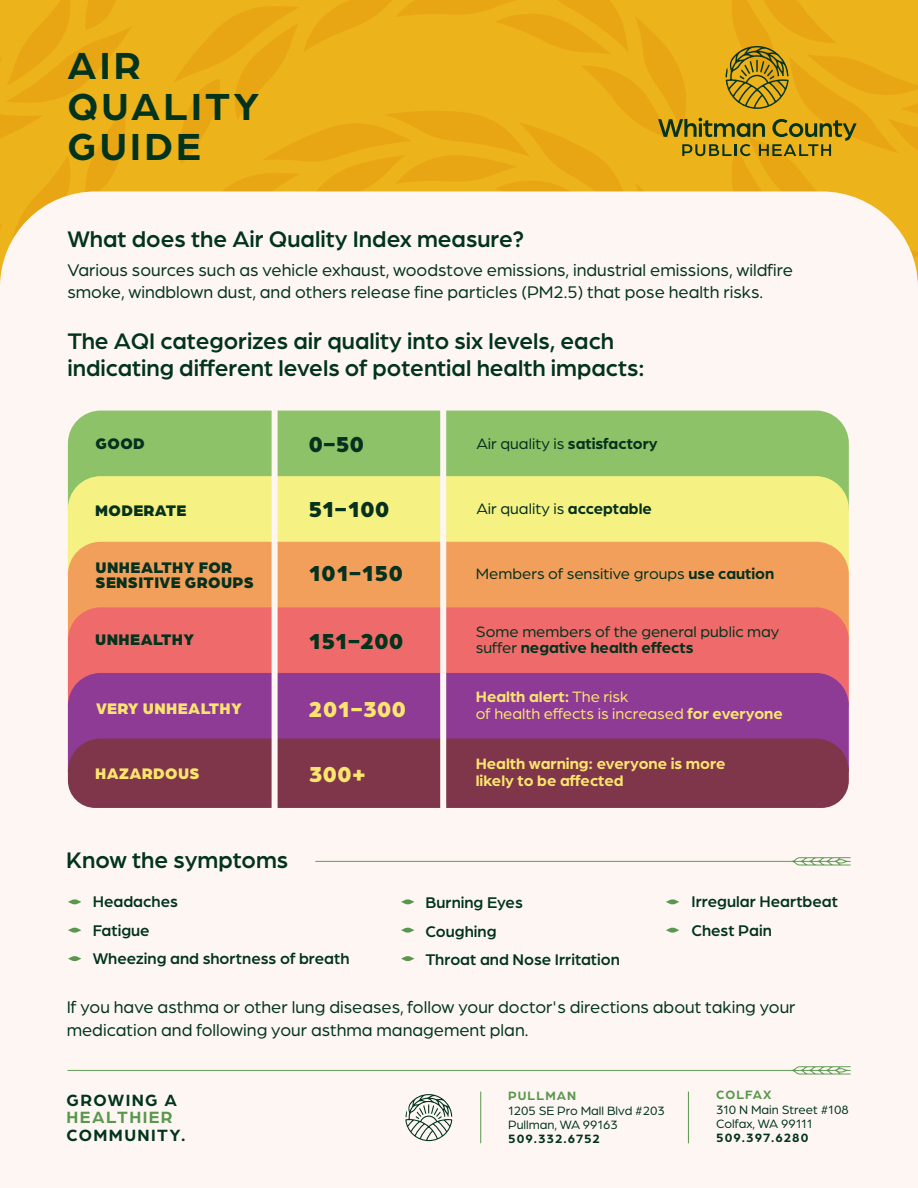
<style>
.page{position:relative;width:918px;height:1188px;background:#fff}
.page>*{position:absolute;margin:0;border:0;box-sizing:border-box;transform-origin:0 0}
.t1{font:700 40.2px/40.3px "Arboria";letter-spacing:.08em;color:#01331d}
.t2{font:500 24px/27px "Arboria";color:#01331d}
.t3{font:900 23.1px "Arboria";letter-spacing:.02em;color:#05311e}
.t4{font:900 23.1px "Arboria";letter-spacing:.02em;color:#fbe56e}
.t5{font:900 23.1px "Arboria";letter-spacing:.02em;color:#01331d}
.t6{font:18px/22.5px "Arboria";color:#01331d}
.t7{font:700 17.4px "Arboria";letter-spacing:.08em;color:#01331d}
.t8{font:700 17.4px "Arboria";letter-spacing:.08em;color:#59974d}
.t9{font:500 16.5px/28.5px "Arboria";color:#01331d}
.t10{font:900 16.35px/14.9px "Arboria";letter-spacing:.02em;color:#05311e}
.t11{font:900 16.35px "Arboria";letter-spacing:.02em;color:#fbe56e}
.t12{font:900 16.35px "Arboria";letter-spacing:.02em;color:#01331d}
.t13{font:16.05px "Arboria";color:#05311e}
.t14{font:16.05px/16.5px "Arboria";color:#01331d}
.t15{font:16.05px/16.5px "Arboria";color:#fbe56e}
.t16{font:700 16.05px/16.5px "Arboria";color:#fbe56e}
.t17{font:12.9px/14.2px "Arboria";color:#01331d}
.t18{font:700 12.9px "Arboria";letter-spacing:.08em;color:#01331d}
.t19{font:700 12.9px "Arboria";letter-spacing:.08em;color:#59974d}
.s1{font-weight:700}
</style>
<div class="page">
<div style="left:0;top:0;width:918px;height:1188px;background:linear-gradient(to right,#ecaf19,#ebae19)"></div>
<svg style="left:658px;top:118px;width:199px;height:38px;background:#af901b"></svg>
<svg style="left:726px;top:46px;width:63px;height:63px;background:#ae8e1a"></svg>
<div style="left:0;top:191px;width:918px;height:997px;background:#fef6f2"></div>
<hr style="left:688px;top:1092px;width:1px;height:51px;background:#59974d">
<hr style="left:480px;top:1092px;width:1px;height:51px;background:#59974d">
<svg style="left:405px;top:1094px;width:47px;height:47px"></svg>
<svg style="left:68px;top:1066px;width:783px;height:9px"></svg>
<div style="left:68px;top:411px;width:781px;height:65px;background:#8dc268"></div>
<div style="left:68px;top:476px;width:781px;height:66px;background:#f6f183"></div>
<div style="left:68px;top:542px;width:781px;height:65px;background:#f39f5c"></div>
<div style="left:68px;top:607px;width:781px;height:66px;background:#ef6b6b"></div>
<div style="left:68px;top:673px;width:781px;height:66px;background:#8e3b96"></div>
<div style="left:68px;top:739px;width:781px;height:69px;background:#80364a"></div>
<div style="left:440px;top:408px;width:6px;height:417px;background:#fef6f2"></div>
<div style="left:272px;top:407px;width:6px;height:416px;background:#fef6f2"></div>
<svg style="left:315px;top:857px;width:536px;height:8px"></svg>
<svg style="left:68px;top:899px;width:13px;height:6px"></svg>
<svg style="left:68px;top:927px;width:13px;height:6px"></svg>
<svg style="left:68px;top:956px;width:13px;height:5px"></svg>
<svg style="left:401px;top:899px;width:14px;height:6px"></svg>
<svg style="left:401px;top:927px;width:14px;height:6px"></svg>
<svg style="left:401px;top:956px;width:14px;height:5px"></svg>
<svg style="left:666px;top:899px;width:13px;height:6px"></svg>
<svg style="left:666px;top:927px;width:13px;height:6px"></svg>
<h1 class="t1" style="left:68px;top:43px;width:193px">AIR<br>QUALITY<br>GUIDE</h1>
<h2 class="t2" style="left:67px;top:224px;width:459px">What does the Air Quality Index measure?</h2>
<p class="t6" style="left:67px;top:258px;width:727px">Various sources such as vehicle exhaust, woodstove emissions, industrial emissions, wildfire smoke, windblown dust, and others release fine particles (PM2.5) that pose health risks.</p>
<h2 class="t2" style="left:67px;top:326px;width:579px">The AQI categorizes air quality into six levels, each indicating different levels of potential health impacts:</h2>
<p class="t10" style="left:96px;top:435px;width:51px">GOOD</p>
<p class="t3" style="left:309px;top:427px;width:57px">0-50</p>
<p class="t13" style="left:476px;top:433px;width:183px">Air quality is <span class="s1">satisfactory</span></p>
<p class="t10" style="left:95px;top:502px;width:93px">MODERATE</p>
<p class="t3" style="left:308px;top:493px;width:82px">51-100</p>
<p class="t13" style="left:476px;top:498px;width:177px">Air quality is <span class="s1">acceptable</span></p>
<p class="t10" style="left:96px;top:559px;width:160px">UNHEALTHY FOR<br>SENSITIVE GROUPS</p>
<p class="t3" style="left:308px;top:557px;width:96px">101-150</p>
<p class="t13" style="left:476px;top:563px;width:300px">Members of sensitive groups <span class="s1">use caution</span></p>
<p class="t12" style="left:95px;top:628px;width:100px">UNHEALTHY</p>
<p class="t5" style="left:308px;top:625px;width:96px">151-200</p>
<p class="t11" style="left:96px;top:697px;width:147px">VERY UNHEALTHY</p>
<p class="t4" style="left:309px;top:693px;width:98px">201-300</p>
<p class="t11" style="left:95px;top:762px;width:106px">HAZARDOUS</p>
<p class="t4" style="left:309px;top:757px;width:58px">300+</p>
<p class="t14" style="left:476px;top:623px;width:305px">Some members of the general public may suffer <span class="s1">negative health effects</span></p>
<p class="t15" style="left:476px;top:688px;width:308px"><span class="s1">Health alert:</span> The risk<br>of health effects is increased <span class="s1">for everyone</span></p>
<p class="t16" style="left:476px;top:755px;width:251px">Health warning: everyone is more likely to be affected</p>
<h2 class="t2" style="left:66px;top:845px;width:224px">Know the symptoms</h2>
<p class="t9" style="left:93px;top:887px;width:258px">Headaches<br>Fatigue<br>Wheezing and shortness of breath</p>
<p class="t9" style="left:425px;top:887px;width:196px">Burning Eyes<br>Coughing<br>Throat and Nose Irritation</p>
<p class="t9" style="left:692px;top:887px;width:148px">Irregular Heartbeat<br>Chest Pain</p>
<p class="t6" style="left:67px;top:995px;width:730px">If you have asthma or other lung diseases, follow your doctor's directions about taking your medication and following your asthma management plan.</p>
<p class="t7" style="left:66px;top:1088px;width:112px">GROWING A</p>
<p class="t8" style="left:66px;top:1106px;width:108px">HEALTHIER</p>
<p class="t7" style="left:66px;top:1123px;width:121px">COMMUNITY.</p>
<p class="t19" style="left:508px;top:1087px;width:69px">PULLMAN</p>
<p class="t17" style="left:508px;top:1103px;width:158px">1205 SE Pro Mall Blvd #203<br>Pullman, WA 99163</p>
<p class="t18" style="left:508px;top:1130px;width:93px">509.332.6752</p>
<p class="t19" style="left:716px;top:1086px;width:57px">COLFAX</p>
<p class="t17" style="left:716px;top:1102px;width:134px">310 N Main Street #108<br>Colfax, WA 99111</p>
<p class="t18" style="left:716px;top:1129px;width:94px">509.397.6280</p>
</div>
